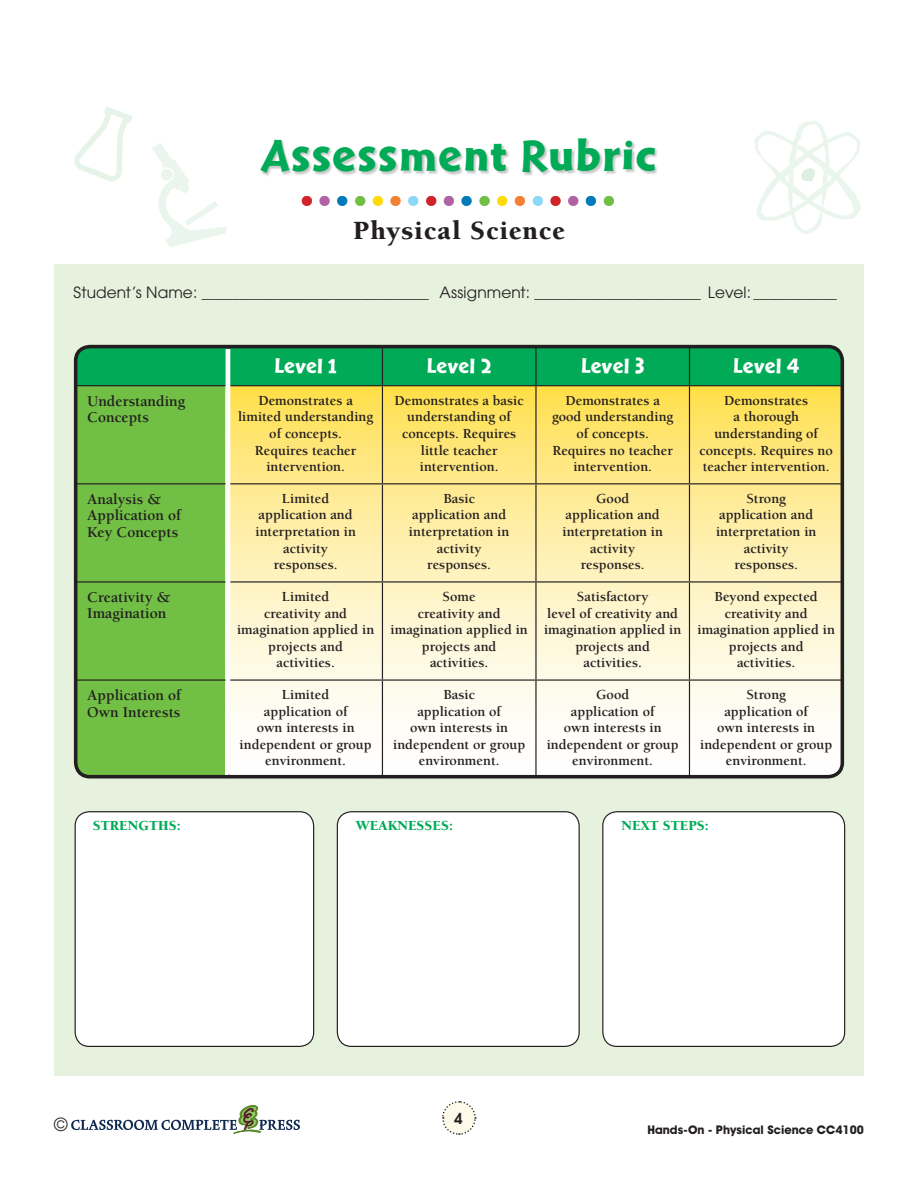
<style>
.page{position:relative;width:918px;height:1188px;background:#fff}
.page>*{position:absolute;margin:0;border:0;box-sizing:border-box;transform-origin:0 0}
.TG_Main_Header{font:46.5px "Cal Sans Heavy KA";letter-spacing:.035em;color:#00aa56}
.t1{font:700 42px "Futura";color:#d1232a}
.TG_Main_Subheader{font:900 27px "Berkeley";letter-spacing:.04em;color:#231f20}
.TG_Purple_Cal_Subhea{font:21.3px "Cal Sans Heavy KB";letter-spacing:.015em;color:#fff}
.t2{font:18px "Avant Garde";color:#231f20}
.TG_Regular_Paragraph{font:700 15.45px/16.6px "Berkeley";color:#231f20}
.Teacher_Dots{font:15.45px "Avant Garde";letter-spacing:.005em;color:#231f20}
.t3{font:600 15px "Avant Garde";color:#231f20}
.TG_Regular_Paragraph-2{font:700 14.25px/16.6px "Berkeley";color:#231f20;text-align:center}
.TG_Blue_Small_Subhea{font:900 14.25px "Berkeley";letter-spacing:.005em;color:#00aa56}
.t4{font:700 12px "Avant Garde IT Cby BT";color:#231f20}
.s1{color:#af63a5}
.s2{color:#007bba}
.s3{color:#71bf44}
.s4{color:#ffdb0a}
.s5{color:#f48032}
.s6{color:#8dd7f7}
</style>
<div class="page">
<svg style="left:442px;top:1101px;width:35px;height:34px"></svg>
<svg style="left:71px;top:1105px;width:229px;height:28px"></svg>
<svg style="left:152px;top:143px;width:75px;height:104px"></svg>
<svg style="left:754px;top:121px;width:107px;height:114px"></svg>
<svg style="left:74px;top:106px;width:58px;height:76px"></svg>
<div style="left:54px;top:264px;width:810px;height:812px;background:#e7f2de"></div>
<div style="left:75px;top:812px;width:239px;height:234px;background:#fff;border-radius:14px"></div>
<div style="left:75px;top:811px;width:239px;height:236px;border:1px solid #231f20;border-radius:14px"></div>
<div style="left:337px;top:812px;width:242px;height:234px;background:#fff;border-radius:14px"></div>
<div style="left:337px;top:811px;width:243px;height:236px;border:1px solid #231f20;border-radius:14px"></div>
<div style="left:603px;top:812px;width:242px;height:234px;background:#fff;border-radius:14px"></div>
<div style="left:602px;top:811px;width:243px;height:236px;border:1px solid #231f20;border-radius:14px"></div>
<div style="left:260px;top:139px;width:398px;height:38px;background:#231f20;opacity:.25"></div>
<div style="left:75px;top:346px;width:156px;height:431px;background:#71bf44;border-radius:14px"></div>
<svg style="left:389px;top:386px;width:146px;height:387px;background:#fef1b7"></svg>
<svg style="left:700px;top:346px;width:143px;height:430px;background:#fef1b7"></svg>
<svg style="left:230px;top:386px;width:159px;height:387px;background:#fdf0b7"></svg>
<svg style="left:537px;top:386px;width:163px;height:387px;background:#fef1b7"></svg>
<div style="left:75px;top:348px;width:768px;height:38px;background:#00aa56;border-radius:13px"></div>
<div style="left:822px;top:366px;width:21px;height:20px;background:#00aa56"></div>
<div style="left:75px;top:365px;width:21px;height:21px;background:#00aa56"></div>
<div style="left:74px;top:345px;width:770px;height:433px;border:4px solid #231f20;border-radius:14px"></div>
<hr style="left:228px;top:346px;width:2px;height:39px;background:#231f20">
<hr style="left:382px;top:346px;width:1px;height:39px;background:#231f20">
<hr style="left:535px;top:346px;width:2px;height:39px;background:#231f20">
<hr style="left:689px;top:346px;width:1px;height:39px;background:#231f20">
<hr style="left:75px;top:385px;width:154px;height:1px;background:#231f20">
<hr style="left:229px;top:385px;width:153px;height:1px;background:#231f20">
<hr style="left:382px;top:385px;width:154px;height:1px;background:#231f20">
<hr style="left:382px;top:386px;width:1px;height:97px;background:#231f20">
<hr style="left:536px;top:385px;width:153px;height:1px;background:#231f20">
<hr style="left:535px;top:386px;width:2px;height:97px;background:#231f20">
<hr style="left:689px;top:385px;width:154px;height:1px;background:#231f20">
<hr style="left:689px;top:386px;width:1px;height:97px;background:#231f20">
<hr style="left:75px;top:483px;width:154px;height:1px;background:#231f20">
<hr style="left:229px;top:483px;width:153px;height:1px;background:#231f20">
<hr style="left:382px;top:483px;width:154px;height:1px;background:#231f20">
<hr style="left:382px;top:484px;width:1px;height:97px;background:#231f20">
<hr style="left:536px;top:483px;width:153px;height:1px;background:#231f20">
<hr style="left:535px;top:484px;width:2px;height:97px;background:#231f20">
<hr style="left:689px;top:483px;width:154px;height:1px;background:#231f20">
<hr style="left:689px;top:484px;width:1px;height:97px;background:#231f20">
<hr style="left:75px;top:581px;width:154px;height:2px;background:#231f20">
<hr style="left:229px;top:581px;width:153px;height:2px;background:#231f20">
<hr style="left:382px;top:581px;width:154px;height:2px;background:#231f20">
<hr style="left:382px;top:583px;width:1px;height:96px;background:#231f20">
<hr style="left:536px;top:581px;width:153px;height:2px;background:#231f20">
<hr style="left:535px;top:583px;width:2px;height:96px;background:#231f20">
<hr style="left:689px;top:581px;width:154px;height:2px;background:#231f20">
<hr style="left:689px;top:583px;width:1px;height:96px;background:#231f20">
<hr style="left:75px;top:679px;width:154px;height:2px;background:#231f20">
<hr style="left:229px;top:679px;width:153px;height:2px;background:#231f20">
<hr style="left:228px;top:681px;width:2px;height:97px;background:#231f20">
<hr style="left:382px;top:679px;width:154px;height:2px;background:#231f20">
<hr style="left:382px;top:681px;width:1px;height:97px;background:#231f20">
<hr style="left:536px;top:679px;width:153px;height:2px;background:#231f20">
<hr style="left:535px;top:681px;width:2px;height:97px;background:#231f20">
<hr style="left:689px;top:679px;width:154px;height:2px;background:#231f20">
<hr style="left:689px;top:681px;width:1px;height:97px;background:#231f20">
<hr style="left:226px;top:349px;width:4px;height:426px;background:#fff">
<p class="TG_Main_Header" style="left:262px;top:129px;width:396px">ASSESSMENT RUBRIC</p>
<p class="t1" style="left:300px;top:162px;width:318px">.<span class="s1">.</span><span class="s2">.</span><span class="s3">.</span><span class="s4">.</span><span class="s5">.</span><span class="s6">.</span>.<span class="s1">.</span><span class="s2">.</span><span class="s3">.</span><span class="s4">.</span><span class="s5">.</span><span class="s6">.</span>.<span class="s1">.</span><span class="s2">.</span><span class="s3">.</span></p>
<p class="TG_Main_Subheader" style="left:353px;top:216px;width:213px">Physical Science</p>
<p class="Teacher_Dots" style="left:74px;top:284px;width:765px">Student’s Name: ______________________________ Assignment: ______________________ Level: ___________</p>
<p class="TG_Purple_Cal_Subhea" style="left:275px;top:354px;width:64px">LEVEL 1</p>
<p class="TG_Purple_Cal_Subhea" style="left:427px;top:354px;width:66px">LEVEL 2</p>
<p class="TG_Purple_Cal_Subhea" style="left:581px;top:354px;width:65px">LEVEL 3</p>
<p class="TG_Purple_Cal_Subhea" style="left:733px;top:354px;width:68px">LEVEL 4</p>
<p class="TG_Regular_Paragraph" style="left:87px;top:393px;width:99px">Understanding<br>Concepts</p>
<p class="TG_Regular_Paragraph-2" style="left:238px;top:392px;width:137px">Demonstrates a limited understanding of concepts.<br>Requires teacher intervention.</p>
<p class="TG_Regular_Paragraph-2" style="left:395px;top:392px;width:131px">Demonstrates a basic understanding of concepts. Requires little teacher intervention.</p>
<p class="TG_Regular_Paragraph-2" style="left:552px;top:392px;width:123px">Demonstrates a good understanding of concepts.<br>Requires no teacher intervention.</p>
<p class="TG_Regular_Paragraph-2" style="left:700px;top:392px;width:135px">Demonstrates<br>a thorough understanding of concepts. Requires no teacher intervention.</p>
<p class="TG_Regular_Paragraph" style="left:87px;top:491px;width:95px">Analysis &amp;<br>Application of<br>Key Concepts</p>
<p class="TG_Regular_Paragraph-2" style="left:255px;top:490px;width:102px">Limited application and interpretation in activity responses.</p>
<p class="TG_Regular_Paragraph-2" style="left:409px;top:490px;width:102px">Basic application and interpretation in activity responses.</p>
<p class="TG_Regular_Paragraph-2" style="left:563px;top:490px;width:102px">Good application and interpretation in activity responses.</p>
<p class="TG_Regular_Paragraph-2" style="left:716px;top:490px;width:102px">Strong application and interpretation in activity responses.</p>
<p class="TG_Regular_Paragraph" style="left:87px;top:589px;width:85px">Creativity &amp;<br>Imagination</p>
<p class="TG_Regular_Paragraph-2" style="left:237px;top:588px;width:139px">Limited<br>creativity and imagination applied in projects and<br>activities.</p>
<p class="TG_Regular_Paragraph-2" style="left:391px;top:588px;width:139px">Some<br>creativity and imagination applied in projects and<br>activities.</p>
<p class="TG_Regular_Paragraph-2" style="left:544px;top:588px;width:139px">Satisfactory<br>level of creativity and imagination applied in projects and<br>activities.</p>
<p class="TG_Regular_Paragraph-2" style="left:698px;top:588px;width:139px">Beyond expected creativity and imagination applied in projects and<br>activities.</p>
<p class="TG_Regular_Paragraph" style="left:87px;top:687px;width:95px">Application of<br>Own Interests</p>
<p class="TG_Regular_Paragraph-2" style="left:240px;top:686px;width:134px">Limited<br>application of<br>own interests in independent or group environment.</p>
<p class="TG_Regular_Paragraph-2" style="left:393px;top:686px;width:134px">Basic<br>application of<br>own interests in independent or group environment.</p>
<p class="TG_Regular_Paragraph-2" style="left:547px;top:686px;width:134px">Good<br>application of<br>own interests in independent or group environment.</p>
<p class="TG_Regular_Paragraph-2" style="left:700px;top:686px;width:134px">Strong<br>application of<br>own interests in independent or group environment.</p>
<p class="TG_Blue_Small_Subhea" style="left:93px;top:818px;width:89px">STRENGTHS:</p>
<p class="TG_Blue_Small_Subhea" style="left:356px;top:818px;width:99px">WEAKNESSES:</p>
<p class="TG_Blue_Small_Subhea" style="left:622px;top:818px;width:89px">NEXT STEPS:</p>
<p class="t3" style="left:454px;top:1108px;width:10px">4</p>
<p class="t2" style="left:54px;top:1114px;width:15px">©</p>
<p class="t4" style="left:647px;top:1122px;width:218px">Hands-On - Physical Science CC4100</p>
</div>
